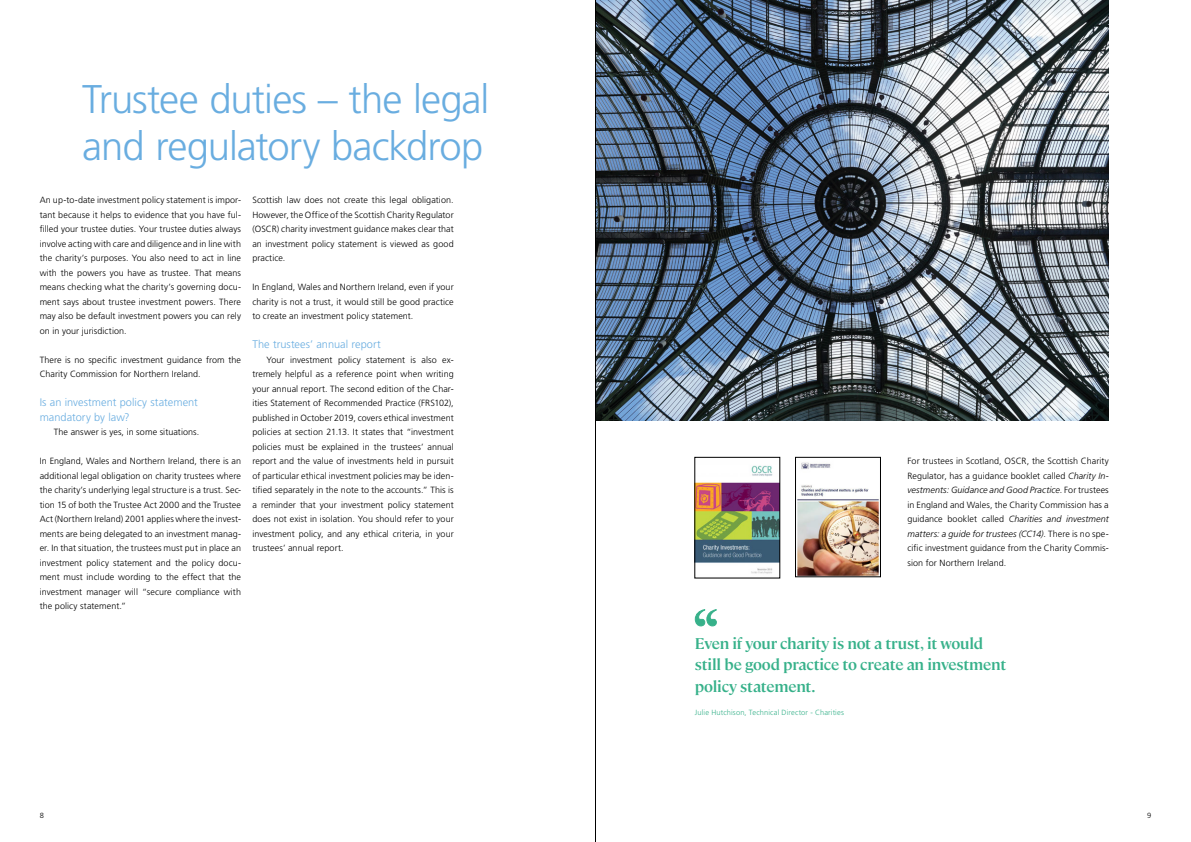
<style>
.page{position:relative;width:1191px;height:842px;background:#fff}
.page>*{position:absolute;margin:0;border:0;box-sizing:border-box;transform-origin:0 0}
.t1{font:300 40px/47px "Frutiger LT Std";letter-spacing:-.025em;color:#69ade0}
.t2{font:600 15.5px/21.7px "Cambon";letter-spacing:-.015em;color:#37b18a}
.t3{font:300 11px/14.5px "Frutiger LT Std";letter-spacing:.005em;color:#69ade0}
.t4{font:300 9px/14.5px "Frutiger LT Std";letter-spacing:.01em;color:#000;text-align:justify}
.t5{font:300 7.5px "Frutiger LT Std";letter-spacing:.02em;color:#37b18a}
.t6{font:300 7.5px "Frutiger LT Std";color:#000}
.s1{font-style:italic}
</style>
<div class="page">
<img style="left:596px;top:0;width:512px;height:421px">
<svg style="left:694px;top:609px;width:23px;height:18px"></svg>
<img style="left:696px;top:465px;width:82px;height:109px">
<div style="left:694px;top:457px;width:86px;height:121px;border:1px solid #000"></div>
<img style="left:797px;top:462px;width:81px;height:113px">
<div style="left:795px;top:457px;width:85px;height:120px;border:1px solid #000"></div>
<hr style="left:595px;top:0;width:1px;height:842px;background:#000">
<h1 class="t1" style="left:82px;top:76px;width:409px">Trustee duties – the legal and regulatory backdrop</h1>
<p class="t4" style="left:40px;top:193px;width:203px">An up-to-date investment policy statement is impor&shy;tant because it helps to evidence that you have ful&shy;filled your trustee duties. Your trustee duties always involve acting with care and diligence and in line with the charity’s purposes. You also need to act in line with the powers you have as trustee. That means means checking what the charity’s governing docu&shy;ment says about trustee investment powers. There may also be default investment powers you can rely on in your jurisdiction.</p>
<p class="t4" style="left:40px;top:352px;width:203px">There is no specific investment guidance from the<br>Charity Commission for Northern Ireland.</p>
<p class="t3" style="left:40px;top:395px;width:160px">Is an investment policy statement mandatory by law?</p>
<p class="t4" style="left:54px;top:425px;width:147px">The answer is yes, in some situations.</p>
<p class="t4" style="left:40px;top:454px;width:203px">In England, Wales and Northern Ireland, there is an additional legal obligation on charity trustees where the charity’s underlying legal structure is a trust. Sec&shy;tion 15 of both the Trustee Act 2000 and the Trustee Act (Northern Ireland) 2001 applies where the invest&shy;ments are being delegated to an investment manag&shy;er. In that situation, the trustees must put in place an investment policy statement and the policy docu&shy;ment must include wording to the effect that the investment manager will “secure compliance with the policy statement.”</p>
<p class="t4" style="left:252px;top:193px;width:203px">Scottish law does not create this legal obligation.<br>However, the Office of the Scottish Charity Regulator (OSCR) charity investment guidance makes clear that an investment policy statement is viewed as good practice.</p>
<p class="t4" style="left:252px;top:280px;width:203px">In England, Wales and Northern Ireland, even if your charity is not a trust, it would still be good practice to create an investment policy statement.</p>
<p class="t3" style="left:252px;top:337px;width:130px">The trustees’ annual report</p>
<p class="t4" style="left:252px;top:352px;width:203px;text-indent:14px">Your investment policy statement is also ex&shy;tremely helpful as a reference point when writing your annual report. The second edition of the Char&shy;ities Statement of Recommended Practice (FRS102), published in October 2019, covers ethical investment policies at section 21.13. It states that “investment policies must be explained in the trustees’ annual report and the value of investments held in pursuit of particular ethical investment policies may be iden&shy;tified separately in the note to the accounts.” This is a reminder that your investment policy statement does not exist in isolation. You should refer to your investment policy, and any ethical criteria, in your trustees’ annual report.</p>
<p class="t4" style="left:907px;top:454px;width:203px">For trustees in Scotland, OSCR, the Scottish Charity Regulator, has a guidance booklet called <span class="s1">Charity In&shy;vestments: Guidance and Good Practice</span>. For trustees in England and Wales, the Charity Commission has a guidance booklet called <span class="s1">Charities and investment matters: a guide for trustees (CC14)</span>. There is no spe&shy;cific investment guidance from the Charity Commis&shy;sion for Northern Ireland.</p>
<h2 class="t2" style="left:695px;top:631px;width:313px">Even if your charity is not a trust, it would still be good practice to create an investment policy statement.</h2>
<p class="t5" style="left:695px;top:708px;width:151px">Julie Hutchison, Technical Director - Charities</p>
<p class="t6" style="left:40px;top:811px;width:6px">8</p>
<p class="t6" style="left:1147px;top:811px;width:6px">9</p>
</div>
